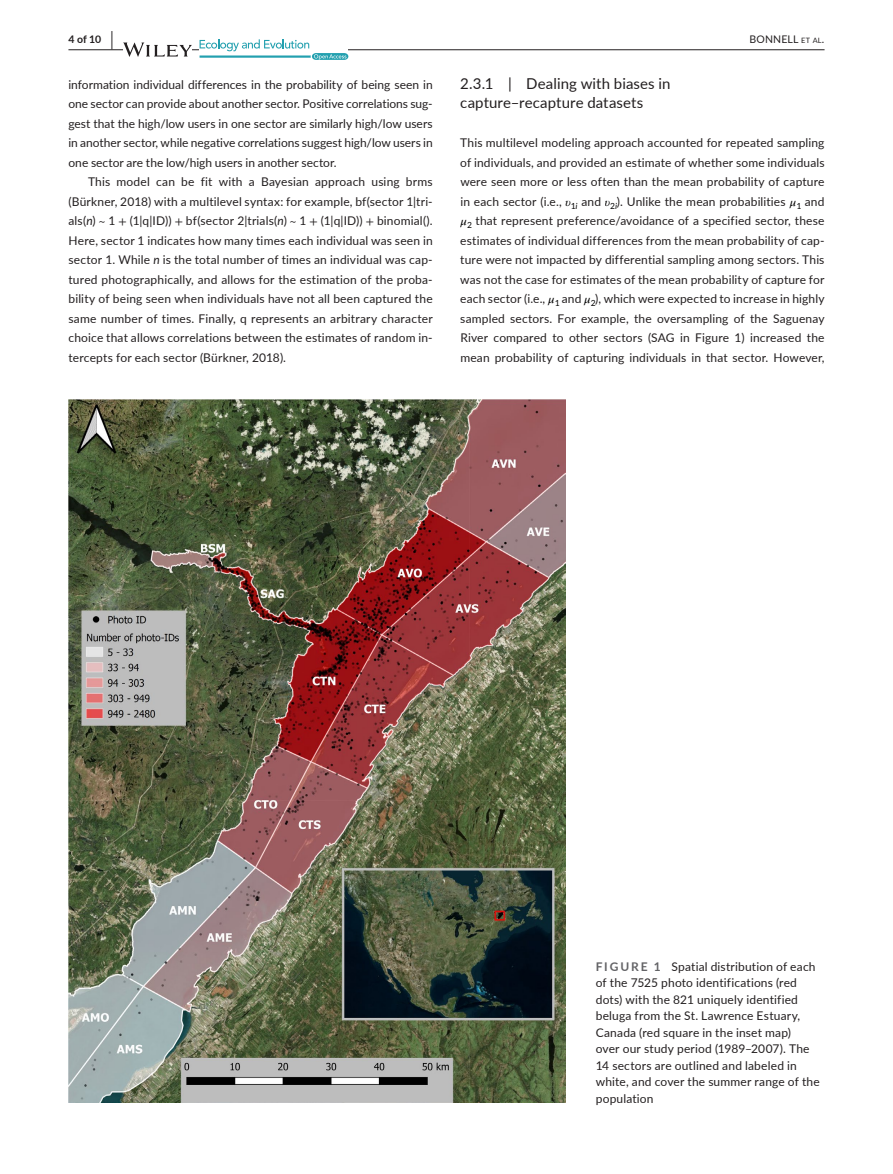
<style>
.page{position:relative;width:893px;height:1174px;background:#fff}
.page>*{position:absolute;margin:0;border:0;box-sizing:border-box;transform-origin:0 0}
.t1{font:15px/19.5px "Lato";letter-spacing:.005em;color:#231f20}
.t2{font:12px/19.5px "Lato";letter-spacing:.015em;color:#231f20;text-align:justify}
.t3{font:10.5px "Lato";letter-spacing:.015em;color:#231f20}
.t4{font:700 10.5px "Lato";color:#231f20}
.s1{font-size:19.5px}
.s2{font-size:7.35px}
.s3{font-style:italic}
.s4{font-family:"STIX"}
.s5{font-family:"STIX Math";font-style:italic;color:#000}
.s6{font-weight:700;color:#636366}
</style>
<div class="page">
<hr style="left:68px;top:49px;width:756px;height:1px;background:#231f20">
<svg style="left:123px;top:42px;width:69px;height:15px"></svg>
<svg style="left:200px;top:39px;width:148px;height:21px"></svg>
<img style="left:68px;top:399px;width:498px;height:704px">
<p class="t4" style="left:68px;top:31px;width:46px">4 of 10 <span class="s1">|</span></p>
<p class="t3" style="left:749px;top:31px;width:77px">BONNELL <span class="s2">et al</span>.</p>
<p class="t2" style="left:68px;top:74px;width:366px">information individual differences in the probability of being seen in one sector can provide about another sector. Positive correlations sug&shy;gest that the high/low users in one sector are similarly high/low users in another sector, while negative correlations suggest high/low users in one sector are the low/high users in another sector.</p>
<p class="t2" style="left:68px;top:171px;width:366px;text-indent:20px">This model can be fit with a Bayesian approach using brms (Bürkner, 2018) with a multilevel syntax: for example, bf(sector 1|tri&shy;als(<span class="s3">n</span>) <span class="s4">~</span> 1 <span class="s4">+</span> (1|q|ID)) <span class="s4">+</span> bf(sector 2|trials(<span class="s3">n</span>) <span class="s4">~</span> 1 <span class="s4">+</span> (1|q|ID)) <span class="s4">+</span> binomial().<br>Here, sector 1 indicates how many times each individual was seen in sector 1. While <span class="s3">n</span> is the total number of times an individual was cap&shy;tured photographically, and allows for the estimation of the proba&shy;bility of being seen when individuals have not all been captured the same number of times. Finally, q represents an arbitrary character choice that allows correlations between the estimates of random in&shy;tercepts for each sector (Bürkner, 2018).</p>
<p class="t1" style="left:460px;top:73px;width:212px">2.3.1 | Dealing with biases in capture–recapture datasets</p>
<p class="t2" style="left:460px;top:132px;width:366px">This multilevel modeling approach accounted for repeated sampling of individuals, and provided an estimate of whether some individuals were seen more or less often than the mean probability of capture in each sector (i.e., <span class="s5">𝜐</span><sub>1</sub><sub>i</sub> and <span class="s5">𝜐</span><sub>2</sub><sub>i</sub>). Unlike the mean probabilities <span class="s5">𝜇</span><sub>1</sub> and <span class="s5">𝜇</span><sub>2</sub> that represent preference/avoidance of a specified sector, these estimates of individual differences from the mean probability of cap&shy;ture were not impacted by differential sampling among sectors. This was not the case for estimates of the mean probability of capture for each sector (i.e., <span class="s5">𝜇</span><sub>1</sub> and <span class="s5">𝜇</span><sub>2</sub>), which were expected to increase in highly sampled sectors. For example, the oversampling of the Saguenay River compared to other sectors (SAG in Figure 1) increased the mean probability of capturing individuals in that sector. However,</p>
<p class="t2" style="left:596px;top:957px;width:226px;line-height:16.5px;text-align:left"><span class="s6">FIGURE 1</span> Spatial distribution of each of the 7525 photo identifications (red dots) with the 821 uniquely identified beluga from the St. Lawrence Estuary, Canada (red square in the inset map)<br>over our study period (1989–2007). The 14 sectors are outlined and labeled in white, and cover the summer range of the population</p>
</div>
